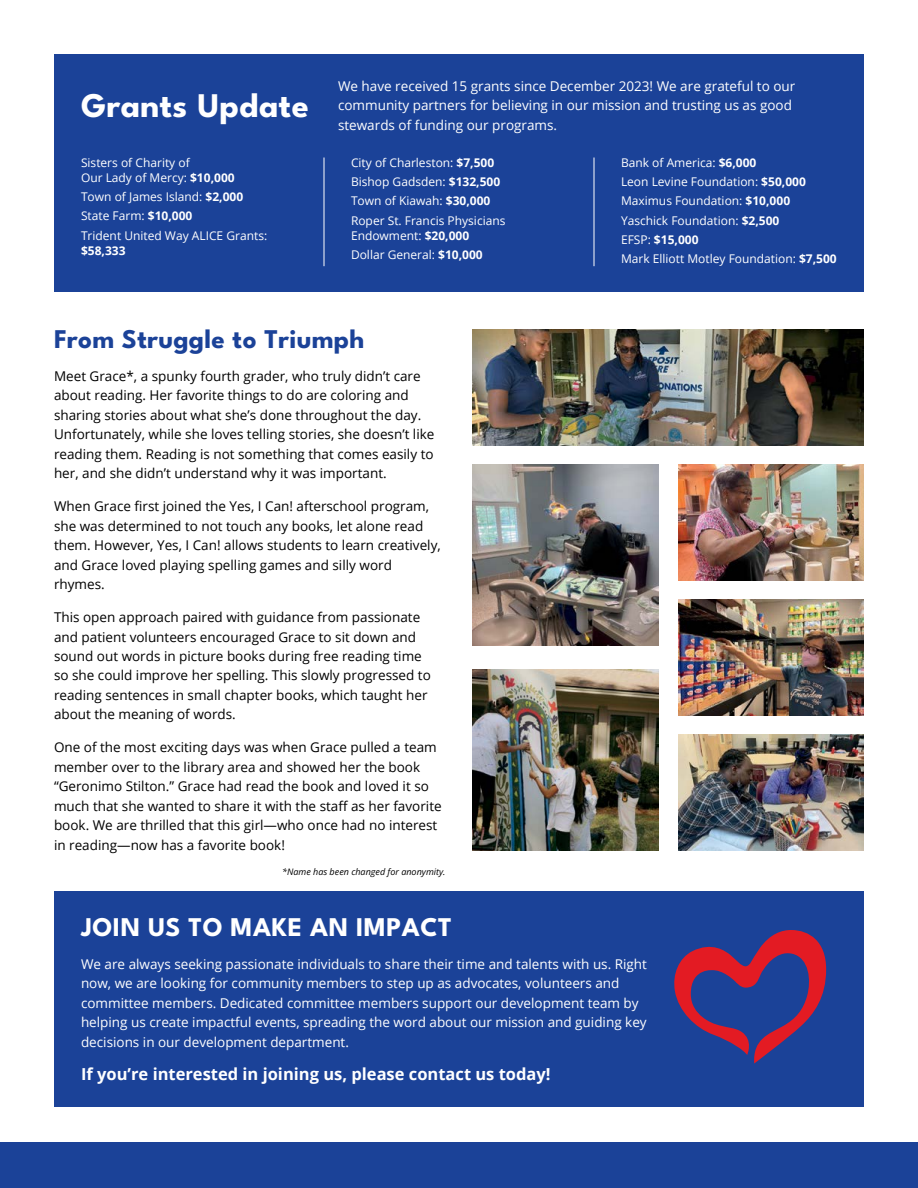
<style>
.page{position:relative;width:918px;height:1188px;background:#fff}
.page>*{position:absolute;margin:0;border:0;box-sizing:border-box;transform-origin:0 0}
.t1{font:100 34.5px "League Spartan";letter-spacing:.01em;color:#fff}
.t2{font:100 27px "League Spartan";letter-spacing:.01em;color:#1b4298}
.t3{font:100 27px "League Spartan";letter-spacing:.015em;color:#fff}
.t4{font:700 16.5px "Open Sans";color:#fff}
.t5{font:13.5px/19.5px "Open Sans";color:#000}
.t6{font:13.5px/19.5px "Open Sans";color:#fff}
.t7{font:12px/19.4px "Open Sans";color:#fff}
.t8{font:700 12px "Open Sans";color:#fff}
.t9{font:italic 9px "Open Sans";color:#000}
.s1{font-weight:700}
</style>
<div class="page">
<div style="left:54px;top:131px;width:810px;height:161px;background:#1b4298"></div>
<hr style="left:324px;top:158px;width:1px;height:108px;background:#fff">
<hr style="left:594px;top:158px;width:1px;height:108px;background:#fff">
<img style="left:472px;top:670px;width:186px;height:180px">
<img style="left:472px;top:465px;width:186px;height:180px">
<img style="left:472px;top:330px;width:392px;height:115px">
<img style="left:678px;top:465px;width:186px;height:115px">
<img style="left:678px;top:600px;width:186px;height:115px">
<img style="left:678px;top:734px;width:186px;height:116px">
<div style="left:54px;top:54px;width:810px;height:103px;background:#1b4298"></div>
<div style="left:54px;top:891px;width:810px;height:216px;background:#1b4298"></div>
<div style="left:0;top:1143px;width:918px;height:45px;background:#1b4298"></div>
<svg style="left:674px;top:930px;width:152px;height:134px"></svg>
<h1 class="t1" style="left:81px;top:80px;width:229px">Grants Update</h1>
<p class="t7" style="left:81px;top:155px;width:155px;line-height:15px">Sisters of Charity of<br>Our Lady of Mercy: <span class="s1">$10,000</span></p>
<p class="t7" style="left:81px;top:187px;width:188px">Town of James Island: <span class="s1">$2,000<br></span>State Farm: <span class="s1">$10,000<br></span>Trident United Way ALICE Grants:</p>
<p class="t8" style="left:81px;top:242px;width:46px">$58,333</p>
<p class="t6" style="left:338px;top:76px;width:459px">We have received 15 grants since December 2023! We are grateful to our community partners for believing in our mission and trusting us as good stewards of funding our programs.</p>
<p class="t7" style="left:351px;top:152px;width:156px">City of Charleston: <span class="s1">$7,500<br></span>Bishop Gadsden: <span class="s1">$132,500<br></span>Town of Kiawah: <span class="s1">$30,000<br></span>Roper St. Francis Physicians</p>
<p class="t7" style="left:351px;top:225px;width:133px">Endowment: <span class="s1">$20,000<br></span>Dollar General: <span class="s1">$10,000</span></p>
<p class="t7" style="left:621px;top:152px;width:217px">Bank of America: <span class="s1">$6,000<br></span>Leon Levine Foundation: <span class="s1">$50,000<br></span>Maximus Foundation: <span class="s1">$10,000<br></span>Yaschick Foundation: <span class="s1">$2,500<br></span>EFSP: <span class="s1">$15,000<br></span>Mark Elliott Motley Foundation: <span class="s1">$7,500</span></p>
<h2 class="t2" style="left:54px;top:319px;width:312px">From Struggle to Triumph</h2>
<p class="t5" style="left:54px;top:366px;width:382px">Meet Grace*, a spunky fourth grader, who truly didn’t care about reading. Her favorite things to do are coloring and sharing stories about what she’s done throughout the day.<br>Unfortunately, while she loves telling stories, she doesn’t like reading them. Reading is not something that comes easily to her, and she didn’t understand why it was important.</p>
<p class="t5" style="left:54px;top:496px;width:388px">When Grace first joined the Yes, I Can! afterschool program, she was determined to not touch any books, let alone read them. However, Yes, I Can! allows students to learn creatively, and Grace loved playing spelling games and silly word rhymes.</p>
<p class="t5" style="left:54px;top:607px;width:378px">This open approach paired with guidance from passionate and patient volunteers encouraged Grace to sit down and sound out words in picture books during free reading time so she could improve her spelling. This slowly progressed to reading sentences in small chapter books, which taught her about the meaning of words.</p>
<p class="t5" style="left:54px;top:737px;width:389px">One of the most exciting days was when Grace pulled a team member over to the library area and showed her the book “Geronimo Stilton.” Grace had read the book and loved it so much that she wanted to share it with the staff as her favorite book. We are thrilled that this girl—who once had no interest in reading—now has a favorite book!</p>
<p class="t9" style="left:282px;top:865px;width:165px">*Name has been changed for anonymity.</p>
<h2 class="t3" style="left:81px;top:907px;width:372px">JOIN US TO MAKE AN IMPACT</h2>
<p class="t6" style="left:81px;top:954px;width:568px">We are always seeking passionate individuals to share their time and talents with us. Right now, we are looking for community members to step up as advocates, volunteers and committee members. Dedicated committee members support our development team by helping us create impactful events, spreading the word about our mission and guiding key decisions in our development department.</p>
<p class="t4" style="left:81px;top:1062px;width:471px">If you’re interested in joining us, please contact us today!</p>
</div>
